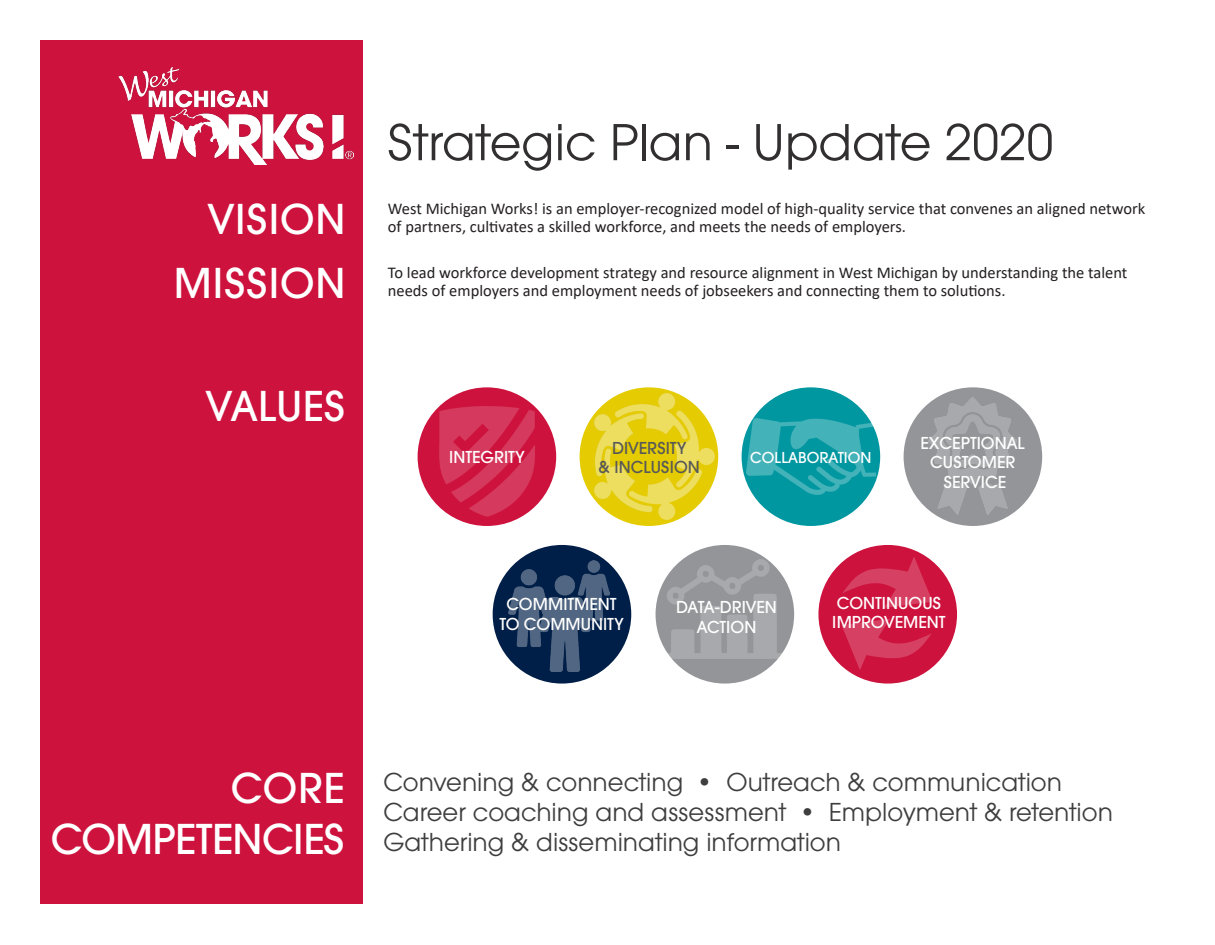
<style>
.page{position:relative;width:1215px;height:945px;background:#fff}
.page>*{position:absolute;margin:0;border:0;box-sizing:border-box;transform-origin:0 0}
.t1{font:54px "Avalon";color:#312f30}
.t2{font:500 45px "Avalon";letter-spacing:.015em;color:#fff}
.t3{font:500 45px "Avalon";letter-spacing:-.015em;color:#fff}
.t4{font:27px "Avalon";color:#3e3e3f}
.t5{font:500 18px/19.5px "Avalon";color:#fff}
.t6{font:500 18px "Avalon";letter-spacing:.005em;color:#57585a}
.t7{font:16.5px/18px "Calibri";color:#231f20}
.t8{font:500 16.5px "Avalon";color:#fff}
</style>
<div class="page">
<div style="left:40px;top:40px;width:323px;height:864px;background:#cd123d"></div>
<img style="left:118px;top:67px;width:235px;height:98px">
<div style="left:580px;top:387px;width:138px;height:139px;background:#e5cc02;border-radius:50%"></div>
<img style="left:594px;top:394px;width:120px;height:125px">
<div style="left:904px;top:387px;width:138px;height:139px;background:#939598;border-radius:50%"></div>
<img style="left:929px;top:397px;width:88px;height:118px">
<div style="left:493px;top:545px;width:138px;height:139px;background:#001f48;border-radius:50%"></div>
<img style="left:508px;top:560px;width:102px;height:111px">
<div style="left:656px;top:545px;width:138px;height:139px;background:#939598;border-radius:50%"></div>
<img style="left:659px;top:560px;width:128px;height:98px">
<div style="left:818px;top:545px;width:139px;height:139px;background:#cd123d;border-radius:50%"></div>
<div style="left:418px;top:387px;width:138px;height:139px;background:#cd123d;border-radius:50%"></div>
<img style="left:439px;top:407px;width:95px;height:109px">
<div style="left:742px;top:387px;width:138px;height:139px;background:#0097a0;border-radius:50%"></div>
<img style="left:747px;top:419px;width:128px;height:75px">
<p class="t2" style="left:208px;top:193px;width:139px">VISION</p>
<p class="t2" style="left:174px;top:257px;width:173px">MISSION</p>
<p class="t2" style="left:206px;top:380px;width:141px">VALUES</p>
<p class="t1" style="left:388px;top:111px;width:667px">Strategic Plan - Update 2020</p>
<p class="t7" style="left:388px;top:199px;width:759px">West Michigan Works! is an employer-recognized model of high-quality service that convenes an aligned network of partners, cultivates a skilled workforce, and meets the needs of employers.</p>
<p class="t7" style="left:388px;top:263px;width:741px">To lead workforce development strategy and resource alignment in West Michigan by understanding the talent needs of employers and employment needs of jobseekers and connecting them to solutions.</p>
<p class="t6" style="left:612px;top:438px;width:76px">DIVERSITY</p>
<p class="t6" style="left:599px;top:457px;width:103px">&amp; INCLUSION</p>
<p class="t5" style="left:449px;top:448px;width:77px">INTEGRITY</p>
<p class="t8" style="left:750px;top:448px;width:123px">COLLABORATION</p>
<p class="t5" style="left:921px;top:433px;width:106px">EXCEPTIONAL</p>
<p class="t5" style="left:930px;top:452px;width:87px">CUSTOMER</p>
<p class="t5" style="left:944px;top:472px;width:64px">SERVICE</p>
<p class="t5" style="left:506px;top:595px;width:112px">COMMITMENT</p>
<p class="t5" style="left:499px;top:614px;width:126px">TO COMMUNITY</p>
<p class="t5" style="left:676px;top:598px;width:102px">DATA-DRIVEN</p>
<p class="t5" style="left:697px;top:617px;width:61px">ACTION</p>
<p class="t5" style="left:832px;top:593px;width:115px">CONTINUOUS<br>IMPROVEMENT</p>
<p class="t2" style="left:231px;top:762px;width:115px">CORE</p>
<p class="t3" style="left:51px;top:813px;width:295px">COMPETENCIES</p>
<p class="t4" style="left:383px;top:767px;width:680px">Convening &amp; connecting • Outreach &amp; communication</p>
<p class="t4" style="left:383px;top:797px;width:731px">Career coaching and assessment • Employment &amp; retention</p>
<p class="t4" style="left:383px;top:827px;width:459px">Gathering &amp; disseminating information</p>
</div>
